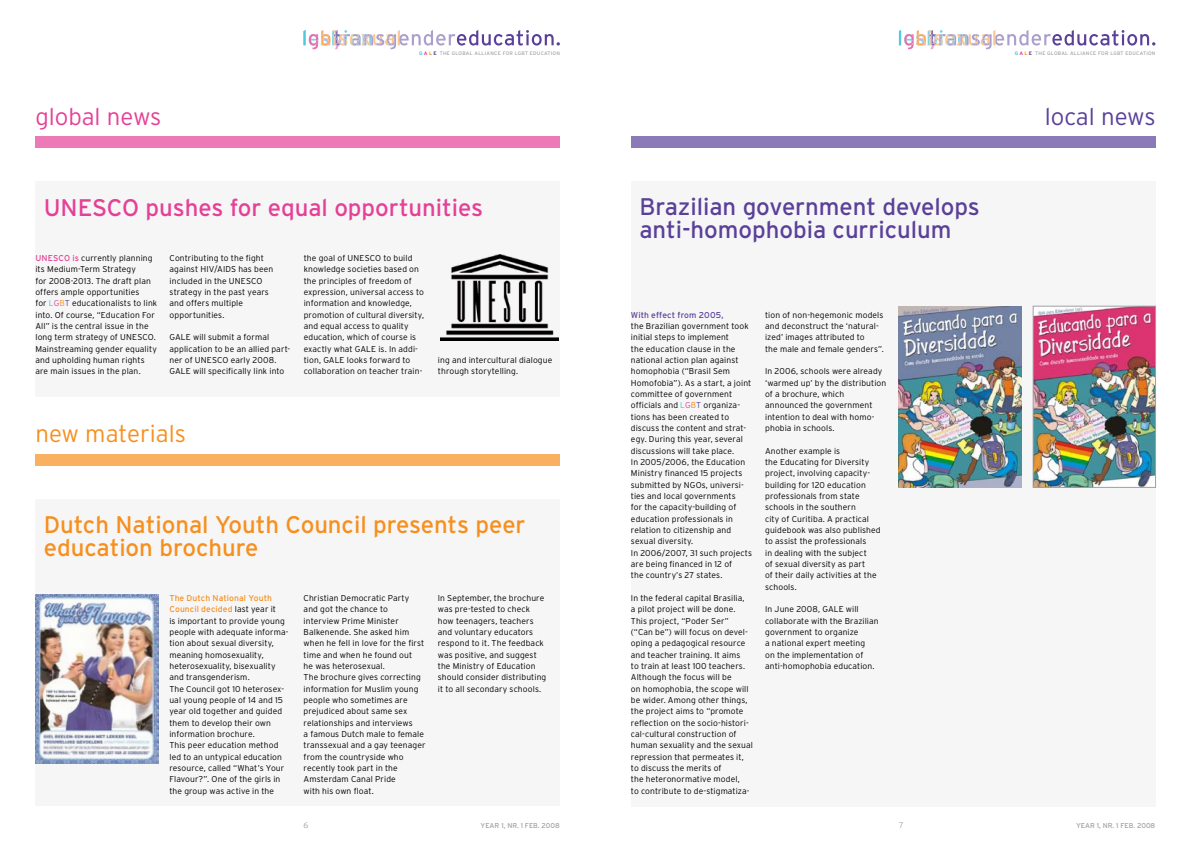
<style>
.page{position:relative;width:1191px;height:842px;background:#fff}
.page>*{position:absolute;margin:0;border:0;box-sizing:border-box;transform-origin:0 0}
.t1{font:24px/22.7px "Interstate";color:#f78f1e}
.t2{font:24px/22.7px "Interstate";color:#5a4099}
.t3{font:24px "Interstate";color:#e54097}
.t4{font:300 24px "Interstate";color:#f78f1e}
.t5{font:300 24px "Interstate";color:#e54097}
.t6{font:300 24px "Interstate";color:#5a4099}
.t7{font:300 8.5px/11.3px "Interstate";letter-spacing:.01em;color:#000}
.t8{font:8.5px "Interstate";letter-spacing:.01em;color:#5a4099}
.t9{font:7px "Interstate";color:#a0a0a4}
.t10{font:5px "Interstate";letter-spacing:.05em;color:#a0a0a4}
.s1{font-weight:700;color:#41c4dc}
.s2{font-weight:700;color:#e54097}
.s3{font-weight:700;color:#f78f1e}
.s4{font-weight:700;color:#5a4099}
.s5{font-weight:400;color:#e54097}
.s6{color:#41c4dc}
.s7{color:#e54097}
.s8{color:#f78f1e}
.s9{color:#5a4099}
.s10{font-weight:400;color:#f78f1e}
</style>
<div class="page">
<svg style="left:303px;top:30px;width:257px;height:19px"></svg>
<div style="left:631px;top:181px;width:524px;height:625px;background:#f6f6f6"></div>
<svg style="left:899px;top:30px;width:256px;height:19px"></svg>
<div style="left:36px;top:181px;width:524px;height:216px;background:#f6f6f6"></div>
<div style="left:36px;top:499px;width:524px;height:306px;background:#f6f6f6"></div>
<img style="left:35px;top:595px;width:123px;height:168px">
<img style="left:440px;top:255px;width:118px;height:85px">
<div style="left:35px;top:136px;width:525px;height:11px;background:#ed79b6"></div>
<div style="left:631px;top:136px;width:524px;height:11px;background:#8b79b8"></div>
<div style="left:35px;top:454px;width:525px;height:11px;background:#f9b161"></div>
<img style="left:1035px;top:308px;width:118px;height:178px">
<div style="left:1033px;top:306px;width:122px;height:182px;border:1px solid #a0a0a4"></div>
<img style="left:899px;top:307px;width:122px;height:181px">
<p class="t10" style="left:419px;top:51px;width:142px"><span class="s1">G</span> <span class="s2">A</span> <span class="s3">L</span> <span class="s4">E</span> THE GLOBAL ALLIANCE FOR LGBT EDUCATION</p>
<p class="t10" style="left:1014px;top:51px;width:142px"><span class="s1">G</span> <span class="s2">A</span> <span class="s3">L</span> <span class="s4">E</span> THE GLOBAL ALLIANCE FOR LGBT EDUCATION</p>
<h1 class="t5" style="left:35px;top:103px;width:127px">global news</h1>
<h1 class="t6" style="left:1044px;top:103px;width:112px">local news</h1>
<h1 class="t3" style="left:44px;top:195px;width:441px">UNESCO pushes for equal opportunities</h1>
<p class="t7" style="left:35px;top:252px;width:123px"><span class="s5">UNESCO is</span> currently planning its Medium-Term Strategy<br>for 2008-2013. The draft plan offers ample opportunities<br>for <span class="s6">L</span><span class="s7">G</span><span class="s8">B</span><span class="s9">T</span> educationalists to link into. Of course, “Education For<br>All” is the central issue in the long term strategy of UNESCO.<br>Mainstreaming gender equality and upholding human rights are main issues in the plan.</p>
<p class="t7" style="left:170px;top:252px;width:105px">Contributing to the fight against HIV/AIDS has been included in the UNESCO strategy in the past years and offers multiple opportunities.</p>
<p class="t7" style="left:170px;top:331px;width:122px">GALE will submit a formal application to be an allied part&shy;ner of UNESCO early 2008.<br>GALE will specifically link into</p>
<p class="t7" style="left:304px;top:252px;width:122px">the goal of UNESCO to build knowledge societies based on the principles of freedom of expression, universal access to information and knowledge, promotion of cultural diversity, and equal access to quality education, which of course is exactly what GALE is. In addi&shy;tion, GALE looks forward to collaboration on teacher train-</p>
<p class="t7" style="left:438px;top:354px;width:116px">ing and intercultural dialogue through storytelling.</p>
<h1 class="t4" style="left:35px;top:420px;width:152px">new materials</h1>
<h1 class="t1" style="left:44px;top:513px;width:483px">Dutch National Youth Council presents peer education brochure</h1>
<p class="t7" style="left:169px;top:592px;width:120px"><span class="s10">The Dutch National Youth<br>Council decided</span> last year it<br>is important to provide young people with adequate informa&shy;tion about sexual diversity, meaning homosexuality, heterosexuality, bisexuality and transgenderism.<br>The Council got 10 heterosex&shy;ual young people of 14 and 15 year old together and guided them to develop their own information brochure.<br>This peer education method led to an untypical education resource, called “What’s Your<br>Flavour?”. One of the girls in the group was active in the</p>
<p class="t7" style="left:304px;top:592px;width:123px">Christian Democratic Party and got the chance to interview Prime Minister<br>Balkenende. She asked him when he fell in love for the first time and when he found out<br>he was heterosexual.<br>The brochure gives correcting information for Muslim young people who sometimes are prejudiced about same sex relationships and interviews<br>a famous Dutch male to female transsexual and a gay teenager from the countryside who recently took part in the<br>Amsterdam Canal Pride<br>with his own float.</p>
<p class="t7" style="left:438px;top:592px;width:110px">In September, the brochure was pre-tested to check how teenagers, teachers and voluntary educators respond to it. The feedback was positive, and suggest the Ministry of Education should consider distributing it to all secondary schools.</p>
<p class="t9" style="left:480px;top:821px;width:81px">YEAR 1, NR. 1 FEB. 2008</p>
<h1 class="t2" style="left:639px;top:195px;width:342px">Brazilian government develops anti-homophobia curriculum</h1>
<p class="t8" style="left:631px;top:310px;width:94px">With effect from 2005,</p>
<p class="t7" style="left:631px;top:320px;width:123px">the Brazilian government took initial steps to implement<br>the education clause in the national action plan against homophobia (“Brasil Sem<br>Homofobia”). As a start, a joint committee of government officials and <span class="s6">L</span><span class="s7">G</span><span class="s8">B</span><span class="s9">T</span> organiza&shy;tions has been created to discuss the content and strat&shy;egy. During this year, several discussions will take place.<br>In 2005/2006, the Education<br>Ministry financed 15 projects submitted by NGOs, universi&shy;ties and local governments<br>for the capacity-building of education professionals in relation to citizenship and sexual diversity.<br>In 2006/2007, 31 such projects are being financed in 12 of<br>the country’s 27 states.</p>
<p class="t7" style="left:631px;top:592px;width:123px">In the federal capital Brasilia,<br>a pilot project will be done.<br>This project, “Poder Ser”<br>(“Can be”) will focus on devel&shy;oping a pedagogical resource and teacher training. It aims<br>to train at least 100 teachers.<br>Although the focus will be<br>on homophobia, the scope will be wider. Among other things, the project aims to “promote reflection on the socio-histori&shy;cal-cultural construction of human sexuality and the sexual repression that permeates it, to discuss the merits of<br>the heteronormative model,<br>to contribute to de-stigmatiza-</p>
<p class="t7" style="left:765px;top:309px;width:120px">tion of non-hegemonic models and deconstruct the ‘natural&shy;ized’ images attributed to<br>the male and female genders”.</p>
<p class="t7" style="left:765px;top:365px;width:123px">In 2006, schools were already ‘warmed up’ by the distribution of a brochure, which announced the government intention to deal with homo&shy;phobia in schools.</p>
<p class="t7" style="left:765px;top:445px;width:117px">Another example is<br>the Educating for Diversity project, involving capacity&shy;building for 120 education professionals from state schools in the southern<br>city of Curitiba. A practical guidebook was also published to assist the professionals<br>in dealing with the subject<br>of sexual diversity as part<br>of their daily activities at the schools.</p>
<p class="t7" style="left:765px;top:604px;width:115px">In June 2008, GALE will collaborate with the Brazilian government to organize<br>a national expert meeting<br>on the implementation of anti-homophobia education.</p>
<p class="t9" style="left:1076px;top:821px;width:81px">YEAR 1, NR. 1 FEB. 2008</p>
</div>
